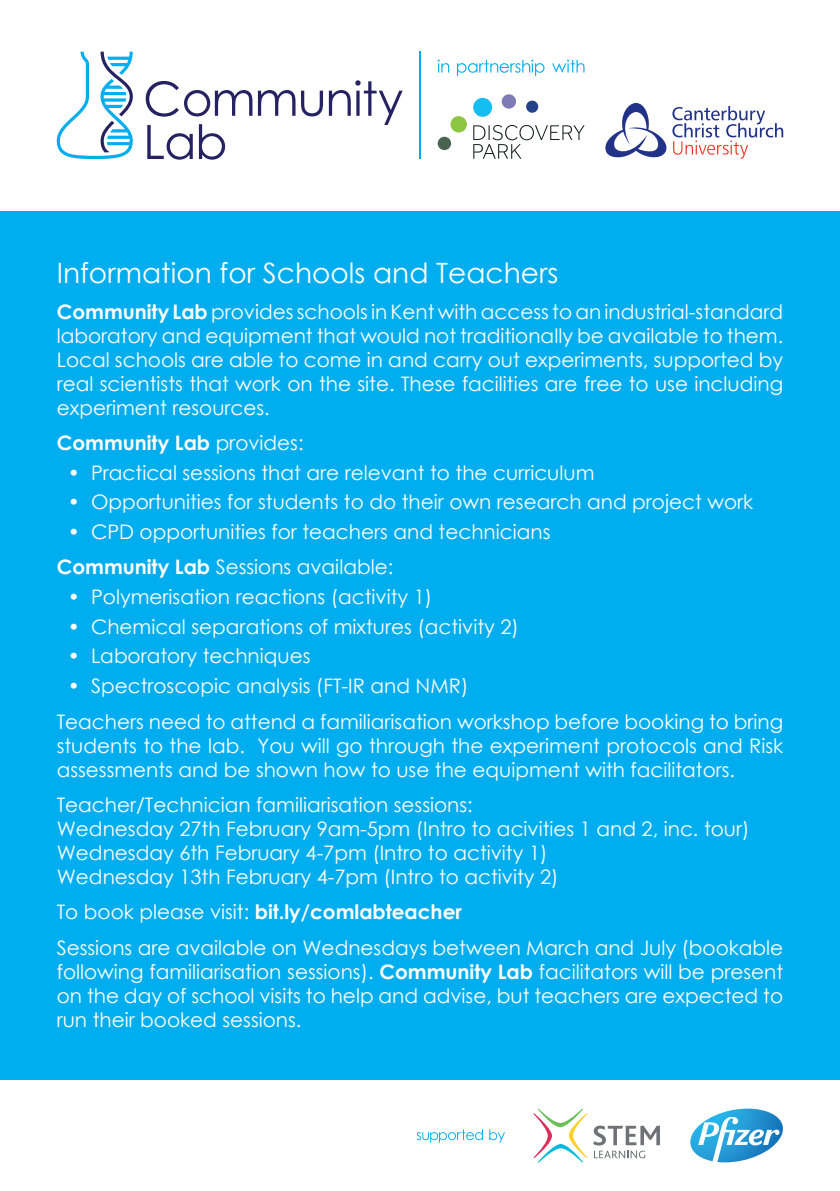
<style>
.page{position:relative;width:840px;height:1191px;background:#fff}
.page>*{position:absolute;margin:0;border:0;box-sizing:border-box;transform-origin:0 0}
.t1{font:28px "Century Gothic";color:#fff}
.t2{font:20px/24px "Century Gothic";color:#fff}
.t3{font:700 20px "Century Gothic";color:#fff}
.s1{font-weight:700}
.s2{font-weight:400}
</style>
<div class="page">
<div style="left:0;top:211px;width:839px;height:868px;background:#00aeef"></div>
<svg style="left:416px;top:1129px;width:66px;height:13px"></svg>
<svg style="left:489px;top:1129px;width:15px;height:13px"></svg>
<svg style="left:690px;top:1108px;width:92px;height:54px"></svg>
<svg style="left:533px;top:1108px;width:126px;height:54px"></svg>
<div style="left:437px;top:137px;width:14px;height:13px;background:#496350;border-radius:50%"></div>
<div style="left:450px;top:116px;width:16px;height:16px;background:#8dc642;border-radius:50%"></div>
<div style="left:473px;top:98px;width:19px;height:19px;background:#15bef0;border-radius:50%"></div>
<div style="left:501px;top:94px;width:14px;height:15px;background:#7e7cb7;border-radius:50%"></div>
<div style="left:526px;top:101px;width:12px;height:12px;background:#22428a;border-radius:50%"></div>
<svg style="left:473px;top:125px;width:111px;height:34px"></svg>
<svg style="left:605px;top:103px;width:177px;height:56px"></svg>
<svg style="left:437px;top:60px;width:12px;height:13px"></svg>
<svg style="left:457px;top:60px;width:87px;height:16px"></svg>
<svg style="left:552px;top:60px;width:32px;height:13px"></svg>
<hr style="left:419px;top:52px;width:1px;height:107px;background:#00aeef">
<svg style="left:57px;top:52px;width:76px;height:107px"></svg>
<svg style="left:147px;top:125px;width:46px;height:35px"></svg>
<svg style="left:199px;top:124px;width:26px;height:36px"></svg>
<svg style="left:146px;top:81px;width:106px;height:36px"></svg>
<svg style="left:258px;top:90px;width:37px;height:26px"></svg>
<svg style="left:301px;top:91px;width:22px;height:25px"></svg>
<svg style="left:329px;top:80px;width:73px;height:45px"></svg>
<h1 class="t1" style="left:57px;top:254px;width:503px">Information for Schools and Teachers</h1>
<p class="t2" style="left:57px;top:299px;width:727px;text-align:justify"><span class="s1">Community Lab</span> provides schools in Kent with access to an industrial-standard laboratory and equipment that would not traditionally be available to them.<br>Local schools are able to come in and carry out experiments, supported by real scientists that work on the site. These facilities are free to use including experiment resources.</p>
<p class="t3" style="left:57px;top:428px;width:248px">Community Lab <span class="s2">provides:</span></p>
<p class="t2" style="left:68px;top:460px;width:528px">• Practical sessions that are relevant to the curriculum</p>
<p class="t2" style="left:68px;top:490px;width:686px">• Opportunities for students to do their own research and project work</p>
<p class="t2" style="left:57px;top:514px;width:495px;line-height:35.4px;text-indent:11px">• CPD opportunities for teachers and technicians<br><span class="s1">Community Lab</span> Sessions available:</p>
<p class="t2" style="left:68px;top:584px;width:366px">• Polymerisation reactions (activity 1)</p>
<p class="t2" style="left:68px;top:614px;width:452px">• Chemical separations of mixtures (activity 2)</p>
<p class="t2" style="left:68px;top:644px;width:244px">• Laboratory techniques</p>
<p class="t2" style="left:57px;top:668px;width:727px;line-height:35.4px;text-indent:11px">• Spectroscopic analysis (FT-IR and NMR)<br>Teachers need to attend a familiarisation workshop before booking to bring</p>
<p class="t2" style="left:57px;top:733px;width:727px">students to the lab. You will go through the experiment protocols and Risk assessments and be shown how to use the equipment with facilitators.</p>
<p class="t2" style="left:57px;top:792px;width:694px">Teacher/Technician familiarisation sessions:<br>Wednesday 27th February 9am-5pm (Intro to acivities 1 and 2, inc. tour)<br>Wednesday 6th February 4-7pm (Intro to activity 1)<br>Wednesday 13th February 4-7pm (Intro to activity 2)</p>
<p class="t2" style="left:57px;top:894px;width:727px;line-height:35.4px">To book please visit: <span class="s1">bit.ly/comlabteacher<br></span>Sessions are available on Wednesdays between March and July (bookable</p>
<p class="t2" style="left:57px;top:959px;width:727px;text-align:justify">following familiarisation sessions). <span class="s1">Community Lab</span> facilitators will be present on the day of school visits to help and advise, but teachers are expected to run their booked sessions.</p>
</div>
